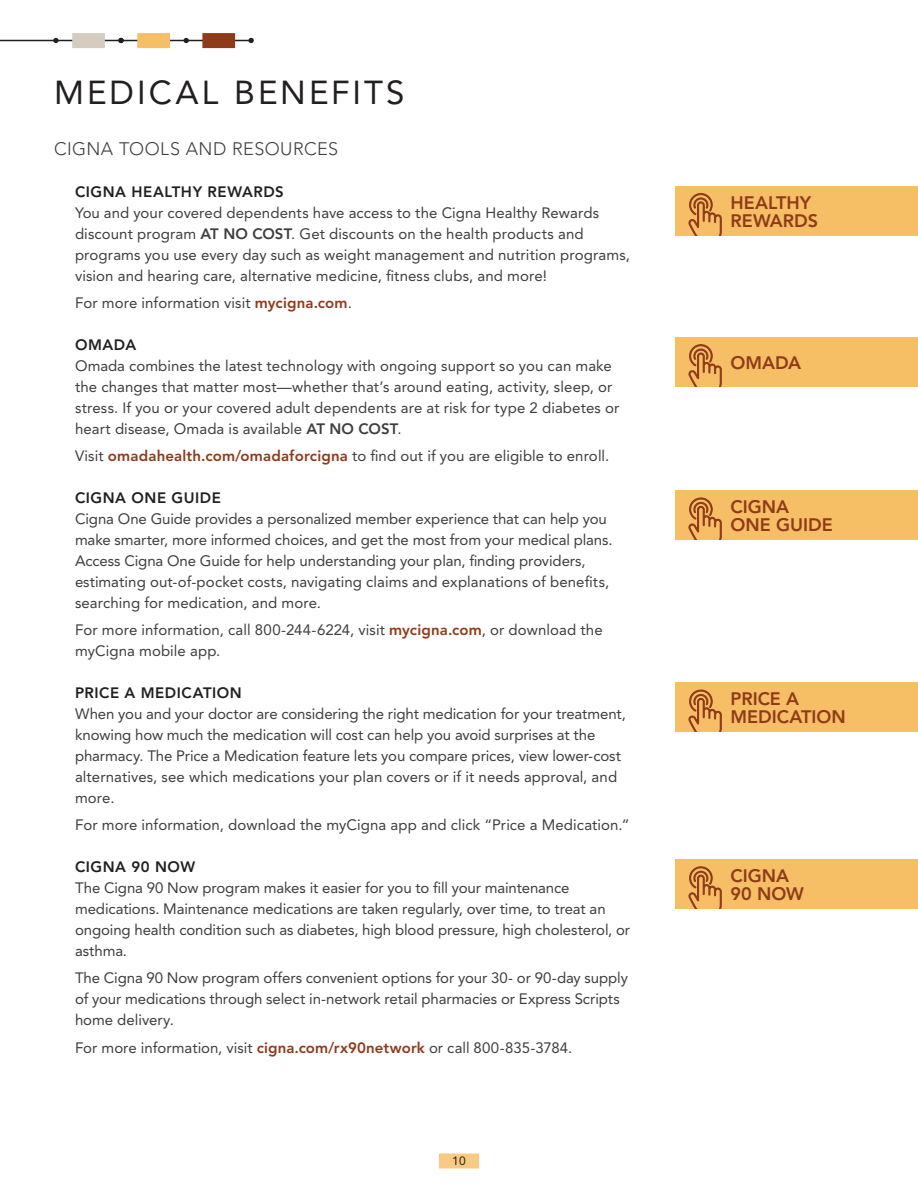
<style>
.page{position:relative;width:918px;height:1188px;background:#fff}
.page>*{position:absolute;margin:0;border:0;box-sizing:border-box;transform-origin:0 0}
.Carrier_Info{font:33px "Avenir LT Std";letter-spacing:.095em;color:#231f20}
.Intro_Sentence{font:800 18px/18px "Avenir LT Std";color:#903a19}
.Subhead{font:300 18px "Avenir LT Std";letter-spacing:.025em;color:#3e3e3f}
.Body_Copy{font:15px/21px "Avenir LT Std";color:#3e3e3f}
.Subhead_2{font:800 15px "Avenir LT Std";letter-spacing:.035em;color:#231f20}
.t1{font:12px "Avenir LT Std";color:#231f20}
.s1{font-weight:800}
.s2{font-weight:800;color:#903a19}
</style>
<div class="page">
<hr style="left:0;top:40px;width:252px;height:1px;background:#231f20">
<div style="left:72px;top:33px;width:33px;height:15px;background:#d5cbbe"></div>
<div style="left:137px;top:33px;width:33px;height:15px;background:#f6be65"></div>
<div style="left:202px;top:33px;width:33px;height:15px;background:#903a19"></div>
<svg style="left:184px;top:38px;width:5px;height:5px"></svg>
<svg style="left:249px;top:38px;width:5px;height:5px"></svg>
<svg style="left:53px;top:38px;width:6px;height:5px"></svg>
<svg style="left:118px;top:38px;width:6px;height:5px"></svg>
<div style="left:675px;top:186px;width:243px;height:50px;background:#f6be65"></div>
<svg style="left:688px;top:193px;width:34px;height:43px"></svg>
<div style="left:675px;top:337px;width:243px;height:50px;background:#f6be65"></div>
<svg style="left:688px;top:344px;width:34px;height:43px"></svg>
<div style="left:675px;top:490px;width:243px;height:50px;background:#f6be65"></div>
<svg style="left:688px;top:498px;width:34px;height:42px"></svg>
<div style="left:675px;top:683px;width:243px;height:49px;background:#f6be65"></div>
<svg style="left:688px;top:690px;width:34px;height:42px"></svg>
<div style="left:675px;top:859px;width:243px;height:50px;background:#f6be65"></div>
<svg style="left:688px;top:866px;width:34px;height:43px"></svg>
<div style="left:439px;top:1154px;width:40px;height:14px;background:#f9ca81"></div>
<p class="Carrier_Info" style="left:54px;top:74px;width:352px">MEDICAL BENEFITS</p>
<p class="Subhead" style="left:54px;top:139px;width:286px">CIGNA TOOLS AND RESOURCES</p>
<p class="Subhead_2" style="left:75px;top:183px;width:210px">CIGNA HEALTHY REWARDS</p>
<p class="Body_Copy" style="left:75px;top:202px;width:557px">You and your covered dependents have access to the Cigna Healthy Rewards discount program <span class="s1">AT NO COST</span>. Get discounts on the health products and programs you use every day such as weight management and nutrition programs, vision and hearing care, alternative medicine, fitness clubs, and more!</p>
<p class="Body_Copy" style="left:75px;top:293px;width:278px">For more information visit <span class="s2">mycigna.com</span>.</p>
<p class="Subhead_2" style="left:75px;top:336px;width:63px">OMADA</p>
<p class="Body_Copy" style="left:75px;top:355px;width:546px">Omada combines the latest technology with ongoing support so you can make the changes that matter most—whether that’s around eating, activity, sleep, or stress. If you or your covered adult dependents are at risk for type 2 diabetes or heart disease, Omada is available <span class="s1">AT NO COST</span>.</p>
<p class="Body_Copy" style="left:75px;top:446px;width:536px">Visit <span class="s2">omadahealth.com/omadaforcigna</span> to find out if you are eligible to enroll.</p>
<p class="Subhead_2" style="left:75px;top:489px;width:147px">CIGNA ONE GUIDE</p>
<p class="Body_Copy" style="left:75px;top:508px;width:539px">Cigna One Guide provides a personalized member experience that can help you make smarter, more informed choices, and get the most from your medical plans.<br>Access Cigna One Guide for help understanding your plan, finding providers, estimating out-of-pocket costs, navigating claims and explanations of benefits, searching for medication, and more.</p>
<p class="Body_Copy" style="left:75px;top:620px;width:529px">For more information, call 800-244-6224, visit <span class="s2">mycigna.com</span>, or download the myCigna mobile app.</p>
<p class="Subhead_2" style="left:75px;top:684px;width:168px">PRICE A MEDICATION</p>
<p class="Body_Copy" style="left:75px;top:703px;width:552px">When you and your doctor are considering the right medication for your treatment, knowing how much the medication will cost can help you avoid surprises at the pharmacy. The Price a Medication feature lets you compare prices, view lower-cost alternatives, see which medications your plan covers or if it needs approval, and more.</p>
<p class="Body_Copy" style="left:75px;top:815px;width:556px">For more information, download the myCigna app and click “Price a Medication.”</p>
<p class="Subhead_2" style="left:75px;top:858px;width:122px">CIGNA 90 NOW</p>
<p class="Body_Copy" style="left:75px;top:877px;width:557px">The Cigna 90 Now program makes it easier for you to fill your maintenance medications. Maintenance medications are taken regularly, over time, to treat an ongoing health condition such as diabetes, high blood pressure, high cholesterol, or asthma.</p>
<p class="Body_Copy" style="left:75px;top:968px;width:555px">The Cigna 90 Now program offers convenient options for your 30- or 90-day supply of your medications through select in-network retail pharmacies or Express Scripts home delivery.</p>
<p class="Body_Copy" style="left:75px;top:1038px;width:499px">For more information, visit <span class="s2">cigna.com/rx90network</span> or call 800-835-3784.</p>
<p class="t1" style="left:452px;top:1154px;width:15px">10</p>
<p class="Intro_Sentence" style="left:731px;top:194px;width:89px">HEALTHY<br>REWARDS</p>
<p class="Intro_Sentence" style="left:731px;top:354px;width:72px">OMADA</p>
<p class="Intro_Sentence" style="left:731px;top:498px;width:104px">CIGNA<br>ONE GUIDE</p>
<p class="Intro_Sentence" style="left:731px;top:690px;width:117px">PRICE A<br>MEDICATION</p>
<p class="Intro_Sentence" style="left:731px;top:867px;width:75px">CIGNA<br>90 NOW</p>
</div>
